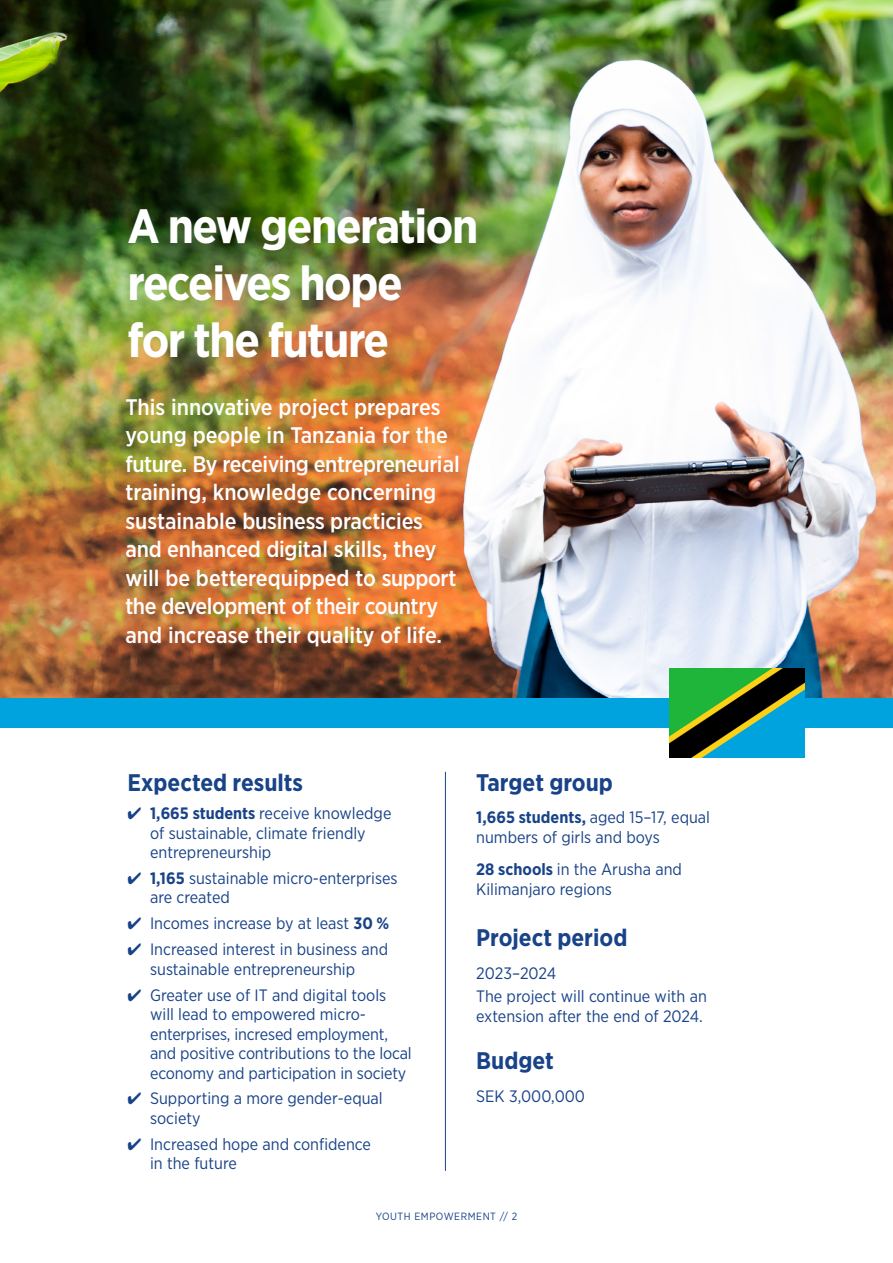
<style>
.page{position:relative;width:893px;height:1263px;background:#fff}
.page>*{position:absolute;margin:0;border:0;box-sizing:border-box;transform-origin:0 0}
.t1{font:700 48px/57px "Gotham Narrow";letter-spacing:-.03em;color:#fff}
.t2{font:700 24px "Gotham Narrow";color:#194388}
.t3{font:500 22.5px/28.5px "Gotham Narrow";color:#fff}
.t4{font:16.5px/19.5px "Gotham Narrow";color:#194388}
._2_Mellis{font:10.5px "Gotham Narrow";letter-spacing:.05em;color:#194388}
.s1{font-weight:700}
</style>
<div class="page">
<img style="left:0;top:0;width:893px;height:698px">
<div style="left:0;top:698px;width:893px;height:30px;background:#00a3de"></div>
<img style="left:669px;top:668px;width:135px;height:90px">
<hr style="left:445px;top:772px;width:1px;height:399px;background:#194388">
<p class="t1" style="left:128px;top:197px;width:352px">A new generation receives hope<br>for the future</p>
<p class="t3" style="left:125px;top:392px;width:336px">This innovative project prepares young people in Tanzania for the future. By receiving entrepreneurial training, knowledge concerning sustainable business practicies and enhanced digital skills, they will be betterequipped to support the development of their country and increase their quality of life.</p>
<p class="t2" style="left:128px;top:767px;width:177px">Expected results</p>
<p class="t4" style="left:150px;top:803px;width:243px;text-indent:-23px">✔ <span class="s1">1,665 students</span> receive knowledge of sustainable, climate friendly entrepreneurship</p>
<p class="t4" style="left:150px;top:868px;width:249px;text-indent:-23px">✔ <span class="s1">1,165</span> sustainable micro-enterprises are created</p>
<p class="t4" style="left:128px;top:913px;width:263px">✔ Incomes increase by at least <span class="s1">30 %</span></p>
<p class="t4" style="left:150px;top:939px;width:240px;text-indent:-23px">✔ Increased interest in business and sustainable entrepreneurship</p>
<p class="t4" style="left:150px;top:985px;width:263px;text-indent:-23px">✔ Greater use of IT and digital tools will lead to empowered micro&shy;enterprises, incresed employment, and positive contributions to the local economy and participation in society</p>
<p class="t4" style="left:150px;top:1088px;width:234px;text-indent:-23px">✔ Supporting a more gender-equal society</p>
<p class="t4" style="left:150px;top:1134px;width:222px;text-indent:-23px">✔ Increased hope and confidence in the future</p>
<p class="t2" style="left:476px;top:767px;width:138px">Target group</p>
<p class="t4" style="left:476px;top:807px;width:235px"><span class="s1">1,665 students,</span> aged 15–17, equal numbers of girls and boys</p>
<p class="t4" style="left:476px;top:859px;width:207px"><span class="s1">28 schools</span> in the Arusha and<br>Kilimanjaro regions</p>
<p class="t2" style="left:476px;top:922px;width:153px">Project period</p>
<p class="t4" style="left:476px;top:963px;width:82px">2023–2024</p>
<p class="t4" style="left:476px;top:986px;width:232px">The project will continue with an extension after the end of 2024.</p>
<p class="t2" style="left:476px;top:1045px;width:79px">Budget</p>
<p class="t4" style="left:476px;top:1086px;width:110px">SEK 3,000,000</p>
<p class="_2_Mellis" style="left:376px;top:1209px;width:143px">YOUTH EMPOWERMENT // 2</p>
</div>
